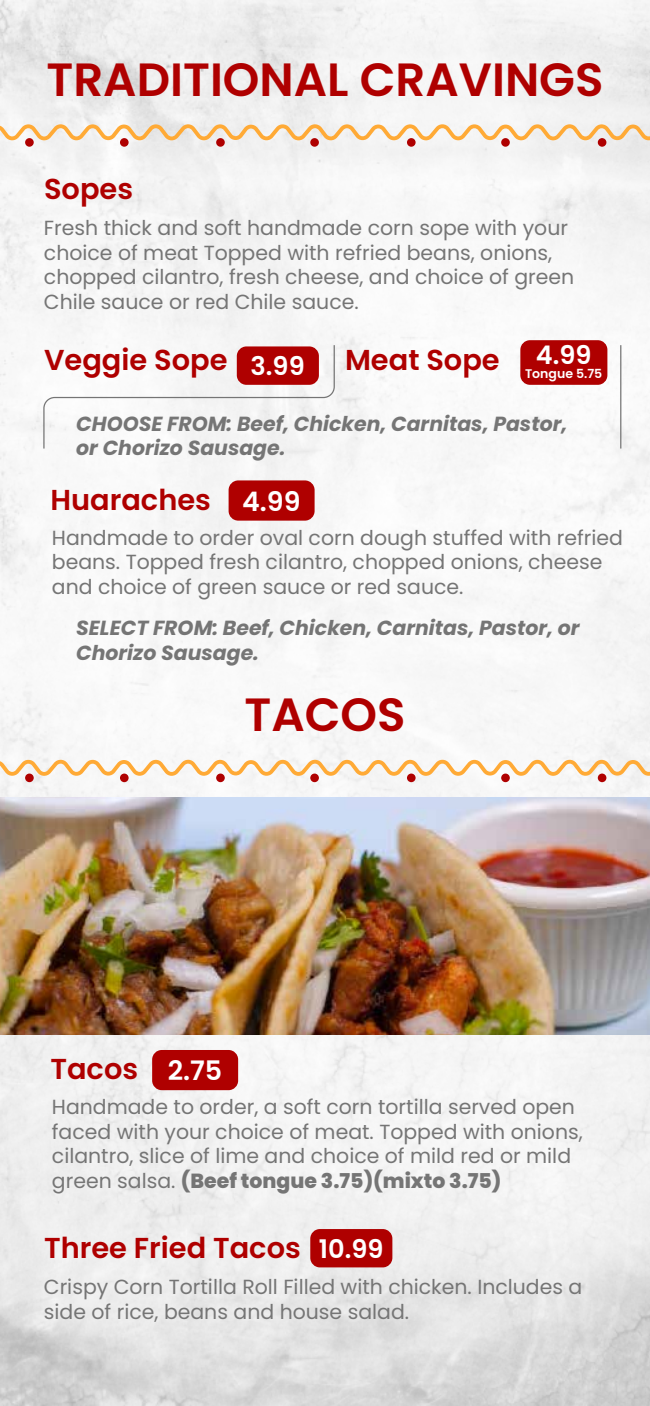
<style>
.page{position:relative;width:650px;height:1406px;background:#fff}
.page>*{position:absolute;margin:0;border:0;box-sizing:border-box;transform-origin:0 0}
.t1{font:600 46.62px "Poppins";color:#af0000}
.t2{font:600 28.75px "Poppins";color:#af0000}
.t3{font:600 26.88px "Poppins";color:#fff}
.t4{font:600 25.62px "Poppins";color:#fff}
.t5{font:20.38px/24.5px "Poppins";color:#757575}
.t6{font:italic 700 20.38px/24.5px "Poppins";color:#757575}
.t7{font:600 12.5px "Poppins";color:#fff}
.s1{font-weight:800}
</style>
<div class="page">
<img style="left:0;top:0;width:649px;height:1405px">
<div style="left:310px;top:1229px;width:82px;height:38px;background:#af0000;border-radius:10px"></div>
<img style="left:0;top:797px;width:649px;height:237px">
<svg style="left:0;top:755px;width:649px;height:25px"></svg>
<div style="left:25px;top:773px;width:9px;height:9px;background:#af0000;border-radius:50%"></div>
<div style="left:120px;top:773px;width:8px;height:9px;background:#af0000;border-radius:50%"></div>
<div style="left:216px;top:773px;width:8px;height:9px;background:#af0000;border-radius:50%"></div>
<div style="left:310px;top:773px;width:8px;height:9px;background:#af0000;border-radius:50%"></div>
<svg style="left:406px;top:773px;width:9px;height:9px"></svg>
<svg style="left:500px;top:773px;width:9px;height:9px"></svg>
<div style="left:597px;top:773px;width:9px;height:9px;background:#af0000;border-radius:50%"></div>
<div style="left:228px;top:480px;width:86px;height:40px;background:#af0000;border-radius:10px"></div>
<div style="left:152px;top:1050px;width:86px;height:40px;background:#af0000;border-radius:10px"></div>
<svg style="left:0;top:120px;width:649px;height:24px"></svg>
<div style="left:25px;top:138px;width:9px;height:9px;background:#af0000;border-radius:50%"></div>
<div style="left:120px;top:138px;width:8px;height:9px;background:#af0000;border-radius:50%"></div>
<div style="left:216px;top:138px;width:8px;height:9px;background:#af0000;border-radius:50%"></div>
<div style="left:310px;top:138px;width:8px;height:9px;background:#af0000;border-radius:50%"></div>
<svg style="left:406px;top:138px;width:9px;height:9px"></svg>
<svg style="left:500px;top:138px;width:9px;height:9px"></svg>
<div style="left:597px;top:138px;width:9px;height:9px;background:#af0000;border-radius:50%"></div>
<div style="left:520px;top:340px;width:87px;height:45px;background:#af0000;border-radius:10px"></div>
<svg style="left:43px;top:344px;width:292px;height:106px"></svg>
<hr style="left:619px;top:345px;width:2px;height:103px;background:#757575">
<h1 class="t1" style="left:46px;top:53px;width:558px">TRADITIONAL CRAVINGS</h1>
<h2 class="t2" style="left:44px;top:172px;width:90px">Sopes</h2>
<p class="t5" style="left:44px;top:216px;width:531px">Fresh thick and soft handmade corn sope with your choice of meat Topped with refried beans, onions, chopped cilantro, fresh cheese, and choice of green Chile sauce or red Chile sauce.</p>
<h2 class="t2" style="left:44px;top:343px;width:185px">Veggie Sope</h2>
<p class="t4" style="left:250px;top:351px;width:56px">3.99</p>
<h2 class="t2" style="left:345px;top:343px;width:156px">Meat Sope</h2>
<p class="t4" style="left:535px;top:340px;width:57px">4.99</p>
<p class="t7" style="left:524px;top:366px;width:79px">Tongue 5.75</p>
<p class="t6" style="left:76px;top:411px;width:492px">CHOOSE FROM: Beef, Chicken, Carnitas, Pastor, or Chorizo Sausage.</p>
<h2 class="t2" style="left:50px;top:483px;width:162px">Huaraches</h2>
<p class="t5" style="left:52px;top:525px;width:572px">Handmade to order oval corn dough stuffed with refried beans. Topped fresh cilantro, chopped onions, cheese and choice of green sauce or red sauce.</p>
<h3 class="t3" style="left:242px;top:485px;width:60px">4.99</h3>
<p class="t6" style="left:76px;top:616px;width:504px">SELECT FROM: Beef, Chicken, Carnitas, Pastor, or<br>Chorizo Sausage.</p>
<h1 class="t1" style="left:244px;top:688px;width:162px">TACOS</h1>
<h2 class="t2" style="left:50px;top:1052px;width:89px">Tacos</h2>
<p class="t5" style="left:52px;top:1095px;width:532px">Handmade to order, a soft corn tortilla served open faced with your choice of meat. Topped with onions, cilantro, slice of lime and choice of mild red or mild green salsa. <span class="s1">(Beef tongue 3.75)(mixto 3.75)</span></p>
<h3 class="t3" style="left:168px;top:1055px;width:56px">2.75</h3>
<h2 class="t2" style="left:44px;top:1231px;width:258px">Three Fried Tacos</h2>
<p class="t5" style="left:44px;top:1275px;width:539px">Crispy Corn Tortilla Roll Filled with chicken. Includes a side of rice, beans and house salad.</p>
<p class="t4" style="left:318px;top:1234px;width:66px">10.99</p>
</div>
